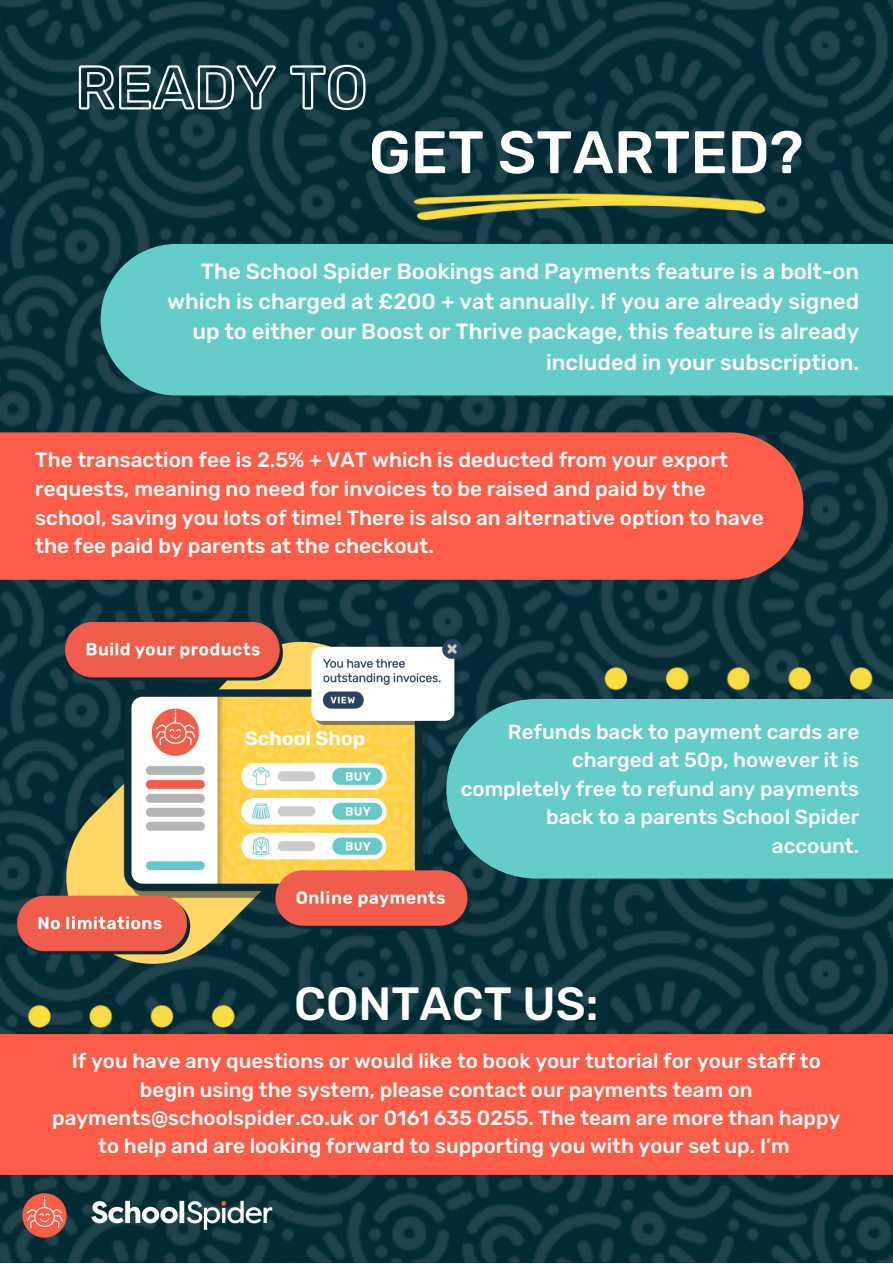
<style>
.page{position:relative;width:893px;height:1264px;background:#fff}
.page>*{position:absolute;margin:0;border:0;box-sizing:border-box;transform-origin:0 0}
.t1{font:500 59.85px "Rubik";color:#fff}
.t2{font:500 46.65px "Rubik";color:#fff}
.t3{font:500 21.9px/30.3px "Rubik";color:#fff;text-align:right}
.t4{font:500 20.7px/28.7px "Rubik";color:#fff}
.t5{font:500 20.55px/28.5px "Rubik";color:#fff;text-align:right}
.t6{font:500 20.4px/28px "Rubik";color:#fff;text-align:center}
</style>
<div class="page">
<img style="left:0;top:0;width:892px;height:1262px">
<img style="left:598px;top:649px;width:294px;height:50px">
<svg style="left:77px;top:63px;width:289px;height:189px;background:#1a4049"></svg>
<img style="left:0;top:580px;width:511px;height:454px">
<div style="left:101px;top:244px;width:791px;height:151px;background:#64ccc9"></div>
<div style="left:0;top:432px;width:803px;height:148px;background:#fe5d49"></div>
<img style="left:412px;top:175px;width:354px;height:71px">
<div style="left:446px;top:699px;width:446px;height:179px;background:#64ccc9"></div>
<img style="left:89px;top:1191px;width:183px;height:40px">
<img style="left:22px;top:1191px;width:46px;height:47px">
<div style="left:0;top:1034px;width:892px;height:140px;background:#fe5d49"></div>
<p class="t1" style="left:369px;top:117px;width:436px">GET STARTED?</p>
<p class="t3" style="left:167px;top:256px;width:693px">The School Spider Bookings and Payments feature is a bolt-on which is charged at £200 + vat annually. If you are already signed up to either our Boost or Thrive package, this feature is already included in your subscription.</p>
<p class="t4" style="left:35px;top:446px;width:730px">The transaction fee is 2.5% + VAT which is deducted from your export requests, meaning no need for invoices to be raised and paid by the school, saving you lots of time! There is also an alternative option to have the fee paid by parents at the checkout.</p>
<p class="t5" style="left:461px;top:717px;width:400px">Refunds back to payment cards are charged at 50p, however it is completely free to refund any payments back to a parents School Spider account.</p>
<p class="t2" style="left:294px;top:976px;width:306px">CONTACT US:</p>
<p class="t6" style="left:52px;top:1047px;width:789px">If you have any questions or would like to book your tutorial for your staff to begin using the system, please contact our payments team on payments@schoolspider.co.uk or 0161 635 0255. The team are more than happy to help and are looking forward to supporting you with your set up. I’m</p>
</div>
